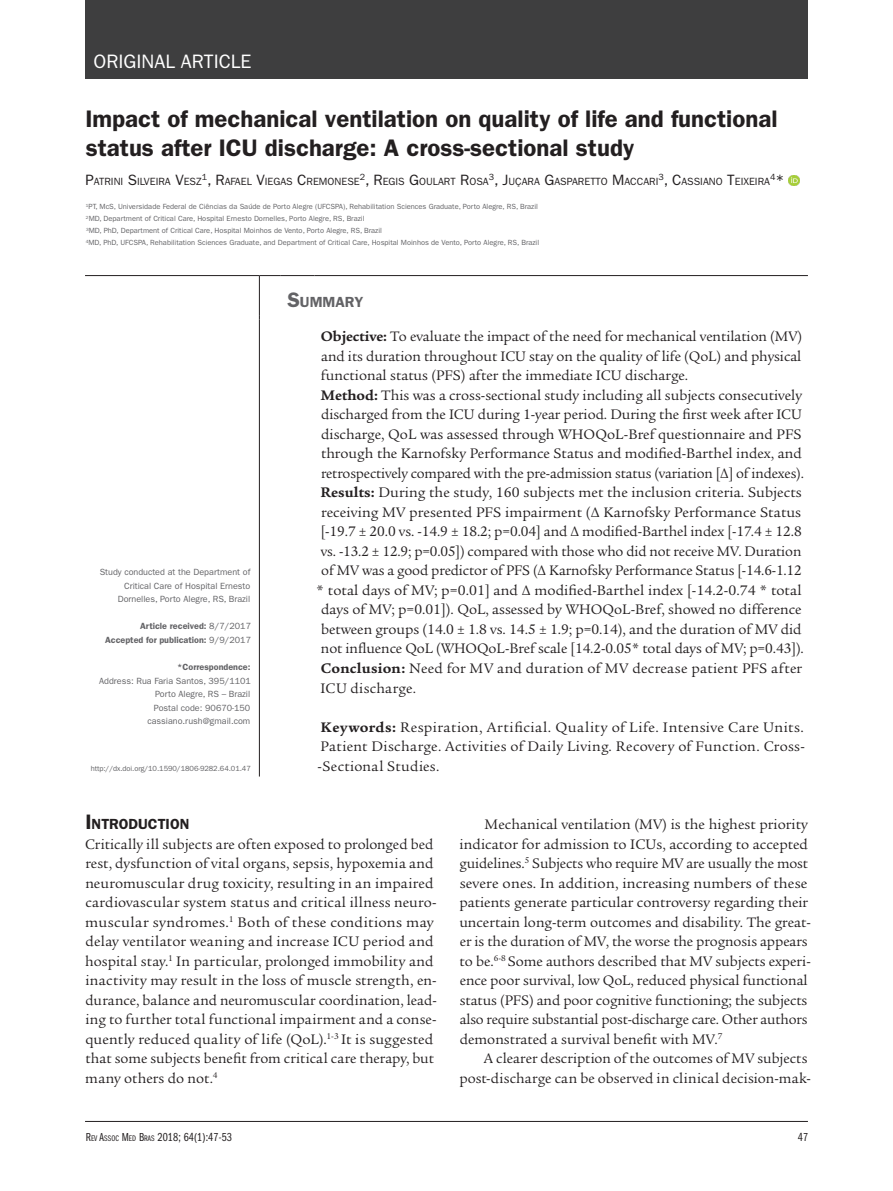
<style>
.page{position:relative;width:893px;height:1191px;background:#fff}
.page>*{position:absolute;margin:0;border:0;box-sizing:border-box;transform-origin:0 0}
.Seção_tit{font:600 24px/29.2px "ITC Franklin Gothic Std";color:#231f20}
.Seção{font:19.5px "ITC Franklin Gothic Std";color:#fff}
.Texto_s_recuo{font:15px/19.5px "Legacy Serif Std";color:#231f20;text-align:justify}
.Texto_c__recuo{font:15px/19.5px "Legacy Serif Std";color:#231f20}
.Texto_s_recuo-2{font:15px/19.5px "Legacy Serif Std";letter-spacing:.02em;color:#231f20}
.Tit1{font:600 14.7px "ITC Franklin Gothic Std";color:#231f20}
.t1{font:600 14.7px "ITC Franklin Gothic Std";color:#636366}
.t2{font:12px "ITC Franklin Gothic Std Bk Cp";letter-spacing:.01em;color:#231f20}
.Seção_créditos{font:10.5px "ITC Franklin Gothic Std";color:#231f20}
.t3{font:9px/13.5px "ITC Franklin Gothic Std";color:#636366;text-align:right}
.t4{font:600 9px "ITC Franklin Gothic Std";color:#636366}
.Seção_créditos-2{font:9px "ITC Franklin Gothic Std";color:#231f20}
.Seção_titulação{font:7.5px "ITC Franklin Gothic Std";color:#636366}
.DOI{font:7.5px "ITC Franklin Gothic Std";letter-spacing:-.01em;color:#636366}
.s1{font-size:15px}
.s2{font-weight:400}
.s3{font-size:21px}
.s4{font-weight:700}
.s5{font-size:8.4px}
</style>
<div class="page">
<hr style="left:85px;top:78px;width:723px;height:1px;background:#231f20">
<hr style="left:85px;top:1121px;width:723px;height:1px;background:#231f20">
<div style="left:85px;top:0;width:723px;height:78px;background:#3e3e3f"></div>
<svg style="left:789px;top:175px;width:10px;height:10px"></svg>
<hr style="left:259px;top:276px;width:1px;height:39px;background:#231f20">
<hr style="left:259px;top:320px;width:1px;height:456px;background:#231f20">
<hr style="left:85px;top:275px;width:174px;height:1px;background:#231f20">
<svg style="left:259px;top:275px;width:22px;height:1px"></svg>
<hr style="left:281px;top:275px;width:34px;height:1px;background:#231f20">
<hr style="left:315px;top:275px;width:493px;height:1px;background:#231f20">
<p class="Seção" style="left:94px;top:50px;width:159px">ORIGINAL ARTICLE</p>
<p class="Seção_tit" style="left:85px;top:104px;width:694px">Impact of mechanical ventilation on quality of life and functional status after ICU discharge: A cross-sectional study</p>
<p class="Seção_créditos" style="left:86px;top:176px;width:686px"><span class="s1">P</span>ATRINI <span class="s1">S</span>ILVEIRA <span class="s1">V</span>ESZ<sup>1</sup><span class="s1">, R</span>AFAEL <span class="s1">V</span>IEGAS <span class="s1">C</span>REM ONESE<sup>2</sup><span class="s1">, R</span> EGIS <span class="s1">G</span>OULART <span class="s1">R</span>OSA<sup>3</sup><span class="s1">, J</span>UÇARA <span class="s1">G</span>ASPARETTO <span class="s1">M</span>ACCARI<sup>3</sup><span class="s1">, C</span>ASSIANO <span class="s1">T</span>EIXEIRA</p>
<p class="Seção_créditos-2" style="left:770px;top:172px;width:16px">4<span class="s1">*</span></p>
<p class="Seção_titulação" style="left:86px;top:202px;width:454px"><sup>1</sup>PT, McS, Universidade Federal de Ciências da Saúde de Porto Alegre (UFCSPA), Rehabilitation Sciences Graduate, Porto Alegre, RS, Brazil</p>
<p class="Seção_titulação" style="left:86px;top:214px;width:280px"><sup>2</sup>MD, Department of Critical Care, Hospital Ernesto Dornelles, Porto Alegre, RS, Brazil</p>
<p class="Seção_titulação" style="left:86px;top:226px;width:297px"><sup>3</sup>MD, PhD, Department of Critical Care, Hospital Moinhos de Vento, Porto Alegre, RS, Brazil</p>
<p class="Seção_titulação" style="left:86px;top:238px;width:455px"><sup>4</sup>MD, PhD, UFCSPA, Rehabilitation Sciences Graduate, and Department of Critical Care, Hospital Moinhos de Vento, Porto Alegre, RS, Brazil</p>
<p class="t3" style="left:100px;top:566px;width:152px">Study conducted at the Department of<br>Critical Care of Hospital Ernesto<br>Dornelles, Porto Alegre, RS, Brazil</p>
<p class="t4" style="left:140px;top:621px;width:112px">Article received: <span class="s2">8/7/2017</span></p>
<p class="t4" style="left:105px;top:634px;width:147px">Accepted for publication: <span class="s2">9/9/2017</span></p>
<p class="t4" style="left:177px;top:661px;width:75px">*Correspondence:</p>
<p class="t3" style="left:99px;top:674px;width:153px">Address: Rua Faria Santos, 395/1101</p>
<p class="t3" style="left:155px;top:687px;width:97px">Porto Alegre, RS – Brazil</p>
<p class="t3" style="left:154px;top:701px;width:98px">Postal code: 90670-150</p>
<p class="t3" style="left:147px;top:714px;width:104px">cassiano.rush@gmail.com</p>
<p class="DOI" style="left:91px;top:763px;width:162px">http://dx.doi.org/10.1590/1806-9282.64.01.47</p>
<p class="t1" style="left:287px;top:293px;width:77px"><span class="s3">S</span>UMMARY</p>
<p class="Texto_s_recuo" style="left:321px;top:327px;width:483px"><span class="s4">Objective:</span> To evaluate the impact of the need for mechanical ventilation (MV) and its duration throughout ICU stay on the quality of life (QoL) and physical functional status (PFS) after the immediate ICU discharge.</p>
<p class="Texto_s_recuo" style="left:321px;top:385px;width:485px;text-align:left"><span class="s4">Method:</span> This was a cross-sectional study including all subjects consecutively discharged from the ICU during 1-year period. During the first week after ICU discharge, QoL was assessed through WHOQoL-Bref questionnaire and PFS through the Karnofsky Performance Status and modified-Barthel index, and retrospectively compared with the pre-admission status (variation [Δ] of indexes).</p>
<p class="Texto_s_recuo" style="left:316px;top:483px;width:489px;text-align:center"><span class="s4">Results:</span> During the study, 160 subjects met the inclusion criteria. Subjects receiving MV presented PFS impairment (Δ Karnofsky Performance Status [-19.7 ± 20.0 vs. -14.9 ± 18.2; p=0.04] and Δ modified-Barthel index [-17.4 ± 12.8 vs. -13.2 ± 12.9; p=0.05]) compared with those who did not receive MV. Duration of MV was a good predictor of PFS (Δ Karnofsky Performance Status [-14.6-1.12 * total days of MV; p=0.01] and Δ modified-Barthel index [-14.2-0.74 * total days of MV; p=0.01]). QoL, assessed by WHOQoL-Bref, showed no difference between groups (14.0 ± 1.8 vs. 14.5 ± 1.9; p=0.14), and the duration of MV did not influence QoL (WHOQoL-Bref scale [14.2-0.05* total days of MV; p=0.43]).</p>
<p class="Texto_s_recuo-2" style="left:321px;top:658px;width:483px"><span class="s4">Conclusion:</span> Need for MV and duration of MV decrease patient PFS after<br>ICU discharge.</p>
<p class="Texto_s_recuo" style="left:318px;top:717px;width:489px"><span class="s4">Keywords:</span> Respiration, Artificial. Quality of Life. Intensive Care Units.<br>Patient Discharge. Activities of Daily Living. Recovery of Function. Cross--Sectional Studies.</p>
<p class="Tit1" style="left:85px;top:815px;width:106px"><span class="s3">I</span> NTRODUCTION</p>
<p class="Texto_s_recuo" style="left:85px;top:834px;width:353px;text-align:left">Critically ill subjects are often exposed to prolonged bed rest, dysfunction of vital organs, sepsis, hypoxemia and neuromuscular drug toxicity, resulting in an impaired cardiovascular system status and critical illness neuro&shy;muscular syndromes.<sup>1</sup> Both of these conditions may delay ventilator weaning and increase ICU period and hospital stay.<sup>1</sup> In particular, prolonged immobility and inactivity may result in the loss of muscle strength, en&shy;durance, balance and neuromuscular coordination, lead&shy;ing to further total functional impairment and a conse&shy;quently reduced quality of life (QoL).<sup>1-3</sup> It is suggested that some subjects benefit from critical care therapy, but many others do not.<sup>4</sup></p>
<p class="Texto_c__recuo" style="left:459px;top:814px;width:353px;text-indent:25px">Mechanical ventilation (MV) is the highest priority indicator for admission to ICUs, according to accepted guidelines.<sup>5</sup> Subjects who require MV are usually the most severe ones. In addition, increasing numbers of these patients generate particular controversy regarding their uncertain long-term outcomes and disability. The great&shy;er is the duration of MV, the worse the prognosis appears to be.<sup>6-8</sup> Some authors described that MV subjects experi&shy;ence poor survival, low QoL, reduced physical functional status (PFS) and poor cognitive functioning; the subjects also require substantial post-discharge care. Other authors demonstrated a survival benefit with MV.<sup>7</sup></p>
<p class="Texto_c__recuo" style="left:459px;top:1048px;width:353px;text-align:right">A clearer description of the outcomes of MV subjects post-discharge can be observed in clinical decision-mak-</p>
<p class="t2" style="left:86px;top:1130px;width:148px">R<span class="s5">EV</span> A<span class="s5">SSOC</span> M<span class="s5">ED</span> B<span class="s5">RAS</span> 2018; 64(1):47-53</p>
<p class="t2" style="left:798px;top:1130px;width:12px">47</p>
</div>
